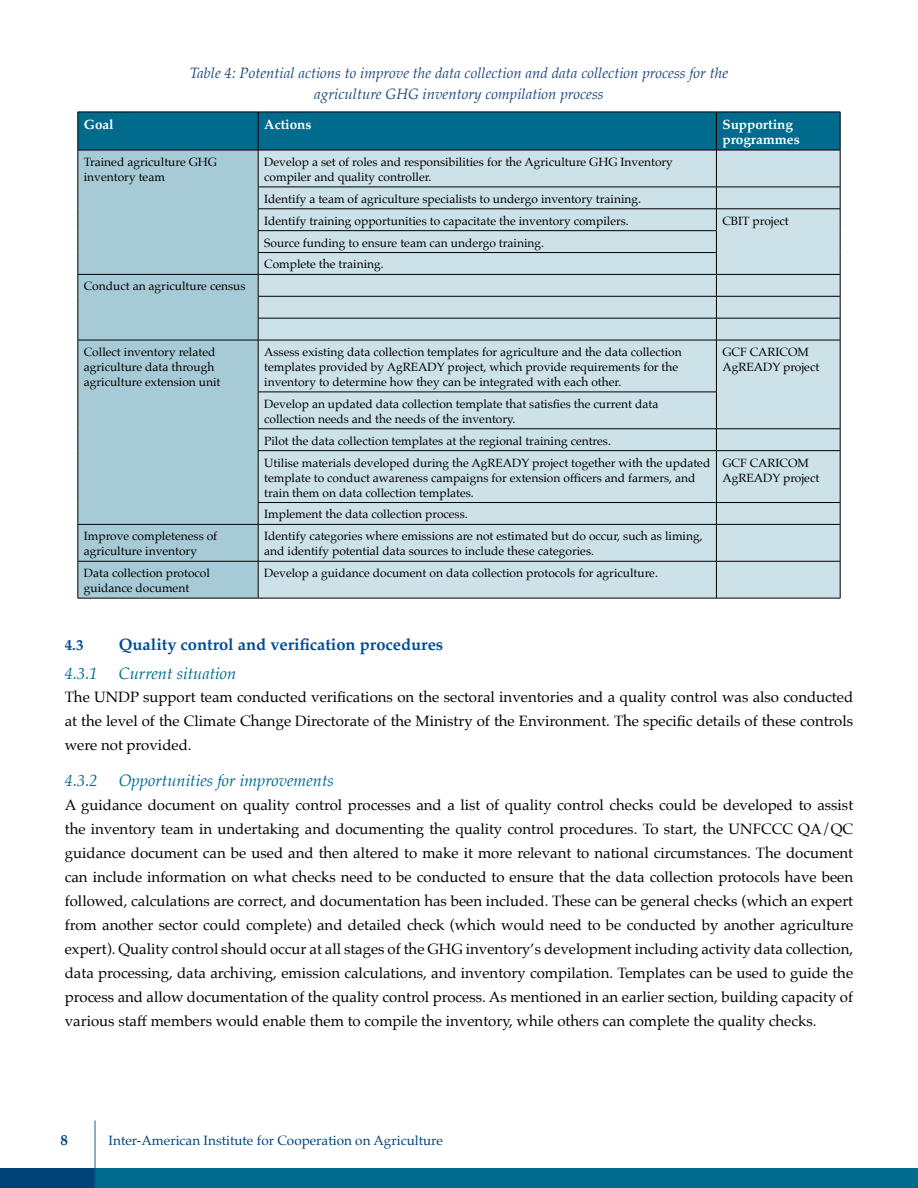
<style>
.page{position:relative;width:918px;height:1188px;background:#fff}
.page>*{position:absolute;margin:0;border:0;box-sizing:border-box;transform-origin:0 0}
.t1{font:italic 16.5px "Palatino";color:#006b8d}
.t2{font:700 16.5px "Palatino";color:#004a97}
.t3{font:15px/24px "Palatino";color:#000;text-align:justify}
.t4{font:italic 15px/21px "Palatino";color:#1f497d;text-align:center}
.t5{font:700 15px "Palatino";color:#004a97}
.t6{font:700 15px "Palatino";color:#004379}
.t7{font:13.5px "Palatino";color:#004379}
.t8{font:700 13.5px/15px "Palatino";color:#fff}
.t9{font:12px/15px "Palatino";color:#000}
</style>
<div class="page">
<div style="left:97px;top:1168px;width:821px;height:20px;background:#006b8d"></div>
<div style="left:0;top:1168px;width:96px;height:20px;background:#004379"></div>
<hr style="left:95px;top:1120px;width:1px;height:68px;background:#00728f">
<div style="left:79px;top:113px;width:761px;height:37px;background:#006b8d"></div>
<div style="left:79px;top:151px;width:179px;height:447px;background:#a6cbd7"></div>
<div style="left:259px;top:151px;width:581px;height:447px;background:#cce1e8"></div>
<hr style="left:78px;top:112px;width:180px;height:1px;background:#000">
<hr style="left:78px;top:112px;width:1px;height:38px;background:#000">
<hr style="left:258px;top:112px;width:458px;height:1px;background:#000">
<hr style="left:258px;top:112px;width:1px;height:38px;background:#000">
<hr style="left:716px;top:112px;width:124px;height:1px;background:#000">
<hr style="left:716px;top:112px;width:1px;height:38px;background:#000">
<hr style="left:840px;top:112px;width:1px;height:38px;background:#000">
<hr style="left:78px;top:150px;width:180px;height:1px;background:#000">
<hr style="left:78px;top:150px;width:1px;height:37px;background:#000">
<hr style="left:258px;top:150px;width:458px;height:1px;background:#000">
<hr style="left:258px;top:150px;width:1px;height:37px;background:#000">
<hr style="left:716px;top:150px;width:124px;height:1px;background:#000">
<hr style="left:716px;top:150px;width:1px;height:37px;background:#000">
<hr style="left:840px;top:150px;width:1px;height:37px;background:#000">
<hr style="left:258px;top:187px;width:458px;height:1px;background:#000">
<hr style="left:716px;top:187px;width:124px;height:1px;background:#000">
<hr style="left:258px;top:209px;width:458px;height:1px;background:#000">
<hr style="left:716px;top:209px;width:124px;height:1px;background:#000">
<hr style="left:258px;top:230px;width:459px;height:1px;background:#000">
<hr style="left:258px;top:252px;width:459px;height:1px;background:#000">
<hr style="left:78px;top:274px;width:180px;height:1px;background:#000">
<svg style="left:78px;top:187px;width:1px;height:153px"></svg>
<hr style="left:258px;top:274px;width:458px;height:1px;background:#000">
<hr style="left:716px;top:274px;width:124px;height:1px;background:#000">
<hr style="left:258px;top:296px;width:458px;height:1px;background:#000">
<hr style="left:716px;top:296px;width:124px;height:1px;background:#000">
<hr style="left:258px;top:318px;width:458px;height:1px;background:#000">
<svg style="left:258px;top:187px;width:1px;height:153px"></svg>
<hr style="left:716px;top:318px;width:124px;height:1px;background:#000">
<svg style="left:716px;top:187px;width:1px;height:153px"></svg>
<svg style="left:840px;top:187px;width:1px;height:153px"></svg>
<hr style="left:78px;top:340px;width:180px;height:1px;background:#000">
<hr style="left:78px;top:340px;width:1px;height:52px;background:#000">
<hr style="left:78px;top:392px;width:1px;height:37px;background:#000">
<svg style="left:78px;top:429px;width:1px;height:22px"></svg>
<hr style="left:78px;top:451px;width:1px;height:52px;background:#000">
<svg style="left:78px;top:503px;width:1px;height:21px"></svg>
<hr style="left:258px;top:340px;width:458px;height:1px;background:#000">
<hr style="left:258px;top:340px;width:1px;height:52px;background:#000">
<hr style="left:716px;top:340px;width:124px;height:1px;background:#000">
<hr style="left:716px;top:340px;width:1px;height:52px;background:#000">
<hr style="left:840px;top:340px;width:1px;height:52px;background:#000">
<hr style="left:840px;top:392px;width:1px;height:37px;background:#000">
<hr style="left:258px;top:392px;width:459px;height:1px;background:#000">
<hr style="left:258px;top:392px;width:1px;height:37px;background:#000">
<hr style="left:716px;top:392px;width:1px;height:37px;background:#000">
<hr style="left:258px;top:429px;width:458px;height:1px;background:#000">
<svg style="left:258px;top:429px;width:1px;height:21px"></svg>
<hr style="left:716px;top:429px;width:124px;height:1px;background:#000">
<svg style="left:716px;top:429px;width:1px;height:21px"></svg>
<svg style="left:840px;top:429px;width:1px;height:21px"></svg>
<hr style="left:258px;top:450px;width:458px;height:1px;background:#000">
<hr style="left:258px;top:451px;width:1px;height:51px;background:#000">
<hr style="left:716px;top:450px;width:124px;height:1px;background:#000">
<hr style="left:716px;top:451px;width:1px;height:51px;background:#000">
<hr style="left:840px;top:451px;width:1px;height:51px;background:#000">
<hr style="left:258px;top:502px;width:458px;height:1px;background:#000">
<svg style="left:258px;top:503px;width:1px;height:21px"></svg>
<hr style="left:716px;top:502px;width:124px;height:1px;background:#000">
<svg style="left:716px;top:503px;width:1px;height:21px"></svg>
<svg style="left:840px;top:503px;width:1px;height:21px"></svg>
<hr style="left:78px;top:524px;width:180px;height:1px;background:#000">
<hr style="left:78px;top:525px;width:1px;height:36px;background:#000">
<hr style="left:258px;top:524px;width:458px;height:1px;background:#000">
<hr style="left:258px;top:525px;width:1px;height:36px;background:#000">
<hr style="left:716px;top:524px;width:124px;height:1px;background:#000">
<hr style="left:716px;top:525px;width:1px;height:36px;background:#000">
<hr style="left:840px;top:525px;width:1px;height:36px;background:#000">
<hr style="left:78px;top:561px;width:180px;height:1px;background:#000">
<hr style="left:78px;top:561px;width:1px;height:37px;background:#000">
<hr style="left:258px;top:561px;width:458px;height:1px;background:#000">
<hr style="left:258px;top:561px;width:1px;height:37px;background:#000">
<hr style="left:716px;top:561px;width:124px;height:1px;background:#000">
<hr style="left:716px;top:561px;width:1px;height:37px;background:#000">
<hr style="left:840px;top:561px;width:1px;height:37px;background:#000">
<hr style="left:78px;top:598px;width:180px;height:1px;background:#000">
<hr style="left:258px;top:598px;width:458px;height:1px;background:#000">
<hr style="left:716px;top:598px;width:124px;height:1px;background:#000">
<p class="t4" style="left:190px;top:62px;width:540px">Table 4: Potential actions to improve the data collection and data collection process for the agriculture GHG inventory compilation process</p>
<p class="t8" style="left:84px;top:117px;width:31px">Goal</p>
<p class="t8" style="left:264px;top:117px;width:49px">Actions</p>
<p class="t8" style="left:722px;top:117px;width:79px">Supporting programmes</p>
<p class="t9" style="left:84px;top:154px;width:135px">Trained agriculture GHG inventory team</p>
<p class="t9" style="left:264px;top:154px;width:410px">Develop a set of roles and responsibilities for the Agriculture GHG Inventory compiler and quality controller.</p>
<p class="t9" style="left:264px;top:188px;width:378px;line-height:21.9px">Identify a team of agriculture specialists to undergo inventory training.<br>Identify training opportunities to capacitate the inventory compilers.</p>
<p class="t9" style="left:722px;top:213px;width:68px">CBIT project</p>
<p class="t9" style="left:84px;top:279px;width:163px">Conduct an agriculture census</p>
<p class="t9" style="left:264px;top:231px;width:282px;line-height:21.9px">Source funding to ensure team can undergo training.<br>Complete the training.</p>
<p class="t9" style="left:84px;top:344px;width:138px">Collect inventory related agriculture data through agriculture extension unit</p>
<p class="t9" style="left:264px;top:344px;width:419px">Assess existing data collection templates for agriculture and the data collection templates provided by AgREADY project, which provide requirements for the inventory to determine how they can be integrated with each other.</p>
<p class="t9" style="left:722px;top:344px;width:98px">GCF CARICOM<br>AgREADY project</p>
<p class="t9" style="left:264px;top:396px;width:396px">Develop an updated data collection template that satisfies the current data collection needs and the needs of the inventory.</p>
<p class="t9" style="left:264px;top:430px;width:448px;line-height:21.9px">Pilot the data collection templates at the regional training centres.<br>Utilise materials developed during the AgREADY project together with the updated</p>
<p class="t9" style="left:264px;top:470px;width:433px">template to conduct awareness campaigns for extension officers and farmers, and train them on data collection templates.</p>
<p class="t9" style="left:722px;top:455px;width:98px">GCF CARICOM<br>AgREADY project</p>
<p class="t9" style="left:264px;top:507px;width:205px">Implement the data collection process.</p>
<p class="t9" style="left:84px;top:529px;width:135px">Improve completeness of agriculture inventory</p>
<p class="t9" style="left:264px;top:529px;width:440px">Identify categories where emissions are not estimated but do occur, such as liming, and identify potential data sources to include these categories.</p>
<p class="t9" style="left:84px;top:566px;width:128px">Data collection protocol guidance document</p>
<p class="t9" style="left:264px;top:566px;width:395px">Develop a guidance document on data collection protocols for agriculture.</p>
<p class="t5" style="left:65px;top:632px;width:20px">4.3</p>
<h1 class="t2" style="left:119px;top:630px;width:326px">Quality control and verification procedures</h1>
<h1 class="t1" style="left:65px;top:660px;width:34px">4.3.1</h1>
<h1 class="t1" style="left:119px;top:660px;width:119px">Current situation</h1>
<p class="t3" style="left:65px;top:685px;width:790px">The UNDP support team conducted verifications on the sectoral inventories and a quality control was also conducted at the level of the Climate Change Directorate of the Ministry of the Environment. The specific details of these controls were not provided.</p>
<h1 class="t1" style="left:65px;top:766px;width:34px">4.3.2</h1>
<h1 class="t1" style="left:119px;top:766px;width:217px">Opportunities for improvements</h1>
<p class="t3" style="left:65px;top:793px;width:790px">A guidance document on quality control processes and a list of quality control checks could be developed to assist the inventory team in undertaking and documenting the quality control procedures. To start, the UNFCCC QA/QC guidance document can be used and then altered to make it more relevant to national circumstances. The document can include information on what checks need to be conducted to ensure that the data collection protocols have been followed, calculations are correct, and documentation has been included. These can be general checks (which an expert from another sector could complete) and detailed check (which would need to be conducted by another agriculture expert). Quality control should occur at all stages of the GHG inventory’s development including activity data collection, data processing, data archiving, emission calculations, and inventory compilation. Templates can be used to guide the process and allow documentation of the quality control process. As mentioned in an earlier section, building capacity of various staff members would enable them to compile the inventory, while others can complete the quality checks.</p>
<p class="t6" style="left:61px;top:1127px;width:9px">8</p>
<p class="t7" style="left:109px;top:1129px;width:336px">Inter-American Institute for Cooperation on Agriculture</p>
</div>
